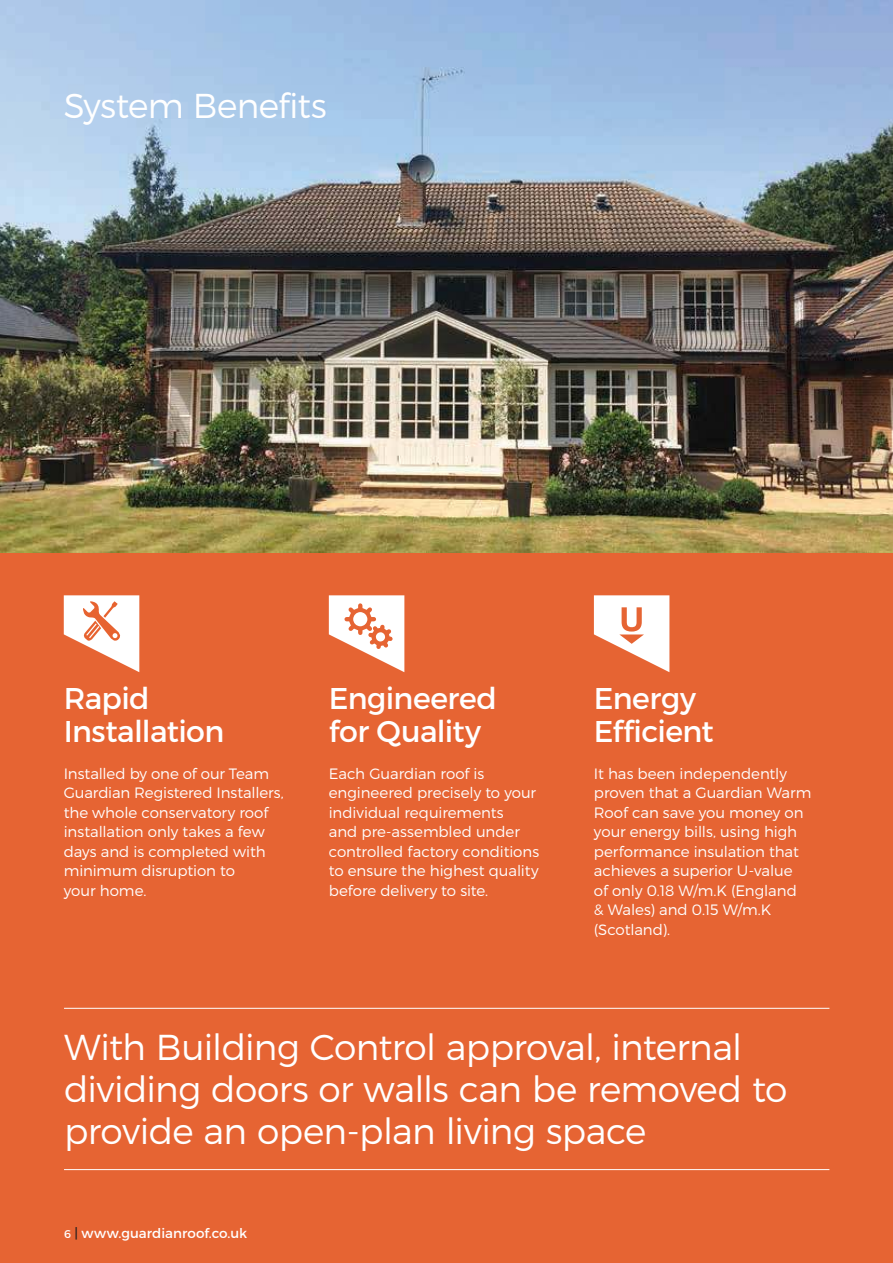
<style>
.page{position:relative;width:893px;height:1263px;background:#fff}
.page>*{position:absolute;margin:0;border:0;box-sizing:border-box;transform-origin:0 0}
.t1{font:300 36px/42px "Montserrat";letter-spacing:-.015em;color:#fff}
.t2{font:300 34.5px "Montserrat";letter-spacing:-.015em;color:#fff}
.t3{font:30px/33px "Montserrat";letter-spacing:-.02em;color:#fff}
.t4{font:300 15px/19.5px "Montserrat";letter-spacing:-.005em;color:#fff}
.t5{font:13.5px "Montserrat";color:#fff}
.s1{font-size:11.25px}
.s2{color:#221e1f}
</style>
<div class="page">
<div style="left:0;top:553px;width:893px;height:710px;background:#e66433"></div>
<img style="left:0;top:0;width:893px;height:553px">
<svg style="left:64px;top:595px;width:75px;height:77px"></svg>
<svg style="left:594px;top:595px;width:75px;height:77px"></svg>
<svg style="left:329px;top:595px;width:75px;height:77px"></svg>
<hr style="left:64px;top:1008px;width:765px;height:1px;background:#fff">
<hr style="left:64px;top:1169px;width:765px;height:1px;background:#fff">
<h2 class="t2" style="left:64px;top:90px;width:264px">System Benefits</h2>
<h3 class="t3" style="left:64px;top:683px;width:162px">Rapid<br>Installation</h3>
<p class="t4" style="left:64px;top:764px;width:222px">Installed by one of our Team<br>Guardian Registered Installers, the whole conservatory roof installation only takes a few days and is completed with minimum disruption to<br>your home.</p>
<h3 class="t3" style="left:329px;top:683px;width:170px">Engineered for Quality</h3>
<p class="t4" style="left:329px;top:764px;width:212px">Each Guardian roof is engineered precisely to your individual requirements<br>and pre-assembled under controlled factory conditions to ensure the highest quality before delivery to site.</p>
<h3 class="t3" style="left:594px;top:683px;width:121px">Energy<br>Efficient</h3>
<p class="t4" style="left:594px;top:764px;width:219px">It has been independently proven that a Guardian Warm<br>Roof can save you money on your energy bills, using high performance insulation that achieves a superior U-value<br>of only 0.18 W/m.K (England<br>&amp; Wales) and 0.15 W/m.K (Scotland).</p>
<h1 class="t1" style="left:64px;top:1027px;width:725px">With Building Control approval, internal dividing doors or walls can be removed to provide an open-plan living space</h1>
<p class="t5" style="left:64px;top:1226px;width:185px"><span class="s1">6</span> <span class="s2">|</span> www.guardianroof.co.uk</p>
</div>
